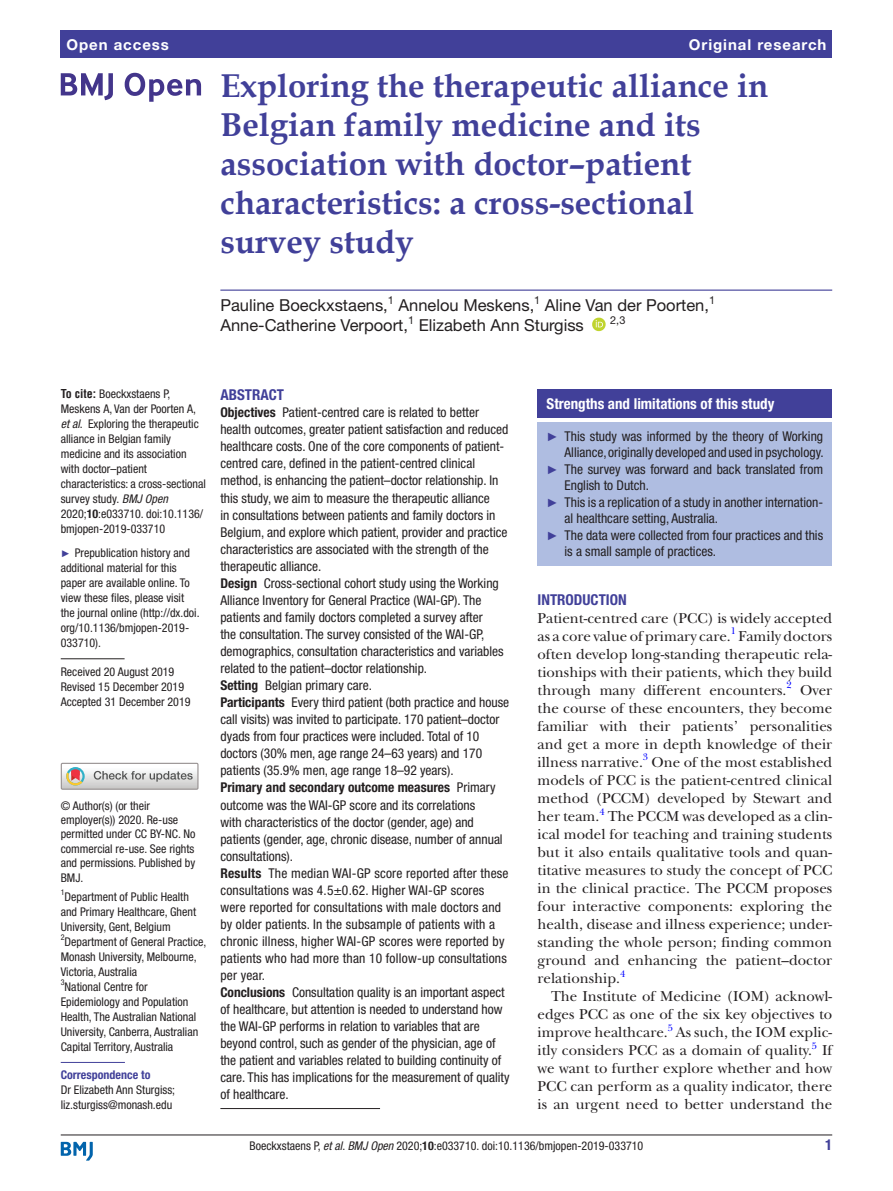
<style>
.page{position:relative;width:893px;height:1191px;background:#fff}
.page>*{position:absolute;margin:0;border:0;box-sizing:border-box;transform-origin:0 0}
.t1{font:700 33px/39px "Book Antiqua";color:#414099}
.t2{font:16.5px "Helvetica Neue LT Std";color:#231f20}
.t3{font:15px/18px "New Baskerville";color:#231f20;text-align:justify}
.t4{font:700 condensed 15px "Helvetica Neue LT Std";color:#fff}
.t5{font:700 15px "Helvetica Neue LT Std";letter-spacing:.065em;color:#fff}
.t6{font:700 condensed 15px "Helvetica Neue LT Std";color:#414099}
.t7{font:condensed 13.5px/17.1px "Helvetica Neue LT Std";color:#231f20}
.t8{font:condensed 12px/15px "Helvetica Neue LT Std";color:#231f20}
.t9{font:700 condensed 12px "Helvetica Neue LT Std";color:#414099}
.t10{font:10.95px "Helvetica Neue LT Std";color:#231f20}
.t11{font:9.9px "New Baskerville";color:#00f}
.t12{font:condensed 7.95px "Helvetica Neue LT Std";color:#231f20}
.s1{font-family:"Helvetica LT Std";font-weight:700}
.s2{font-style:italic}
.s3{font-weight:700}
.s4{font-family:"Arial";font-stretch:normal;font-size:9.75px;color:#414099}
.s5{font-family:"Arial";font-stretch:normal;font-size:12px;color:#414099}
</style>
<div class="page">
<hr style="left:61px;top:1134px;width:771px;height:1px;background:#231f20">
<svg style="left:61px;top:1141px;width:32px;height:19px"></svg>
<div style="left:61px;top:31px;width:771px;height:27px;background:#414099"></div>
<hr style="left:220px;top:289px;width:612px;height:2px;background:#414099">
<svg style="left:592px;top:318px;width:14px;height:13px"></svg>
<hr style="left:61px;top:658px;width:64px;height:1px;background:#231f20">
<hr style="left:61px;top:1062px;width:64px;height:1px;background:#414099">
<svg style="left:61px;top:73px;width:52px;height:27px"></svg>
<svg style="left:125px;top:73px;width:76px;height:29px"></svg>
<div style="left:61px;top:762px;width:138px;height:27px;border:1px solid #969090"></div>
<svg style="left:61px;top:763px;width:137px;height:26px"></svg>
<div style="left:538px;top:389px;width:294px;height:29px;background:#414099"></div>
<div style="left:538px;top:422px;width:294px;height:143px;background:#afbde1"></div>
<hr style="left:220px;top:1108px;width:160px;height:1px;background:#231f20">
<p class="t5" style="left:66px;top:35px;width:104px">Open access</p>
<p class="t5" style="left:689px;top:35px;width:139px">Original research</p>
<h1 class="t1" style="left:220px;top:66px;width:550px">Exploring the therapeutic alliance in<br>Belgian family medicine and its association with doctor–patient characteristics: a cross-sectional survey study</h1>
<p class="t2" style="left:220px;top:296px;width:169px">Pauline Boeckxstaens,</p>
<p class="t10" style="left:388px;top:293px;width:8px">1</p>
<p class="t2" style="left:399px;top:296px;width:137px">Annelou Meskens,</p>
<p class="t10" style="left:534px;top:293px;width:8px">1</p>
<p class="t2" style="left:545px;top:296px;width:166px">Aline Van der Poorten,</p>
<p class="t10" style="left:709px;top:293px;width:8px">1</p>
<p class="t2" style="left:220px;top:315px;width:189px">Anne-Catherine Verpoort,</p>
<p class="t10" style="left:408px;top:313px;width:8px">1</p>
<p class="t2" style="left:419px;top:315px;width:167px">Elizabeth Ann Sturgiss</p>
<p class="t10" style="left:610px;top:313px;width:17px">2,3</p>
<p class="t8" style="left:61px;top:386px;width:147px"><span class="s1">To cite:</span> Boeckxstaens P,<br>Meskens A, Van der Poorten A, <span class="s2">et al</span>. Exploring the therapeutic alliance in Belgian family medicine and its association with doctor–patient characteristics: a cross-sectional survey study. <span class="s2">BMJ Open<br></span>2020;<span class="s3">10</span>:e033710. doi:10.1136/ bmjopen-2019-033710</p>
<p class="t8" style="left:61px;top:545px;width:140px"><span class="s4">►</span> Prepublication history and additional material for this paper are available online. To view these files, please visit the journal online (http://dx.doi. org/10.1136/bmjopen-2019-<br>033710).</p>
<p class="t8" style="left:61px;top:664px;width:131px">Received 20 August 2019<br>Revised 15 December 2019<br>Accepted 31 December 2019</p>
<p class="t8" style="left:61px;top:798px;width:136px;line-height:14.4px">© Author(s) (or their employer(s)) 2020. Re-use permitted under CC BY-NC. No commercial re-use. See rights and permissions. Published by<br>BMJ.</p>
<p class="t12" style="left:61px;top:888px;width:5px">1</p>
<p class="t8" style="left:61px;top:889px;width:137px;text-indent:4px">Department of Public Health and Primary Healthcare, Ghent<br>University, Gent, Belgium</p>
<p class="t12" style="left:61px;top:933px;width:5px">2</p>
<p class="t8" style="left:61px;top:934px;width:147px;text-indent:4px">Department of General Practice,<br>Monash University, Melbourne,<br>Victoria, Australia</p>
<p class="t12" style="left:61px;top:978px;width:5px">3</p>
<p class="t8" style="left:61px;top:979px;width:139px;text-indent:4px">National Centre for<br>Epidemiology and Population<br>Health, The Australian National<br>University, Canberra, Australian<br>Capital Territory, Australia</p>
<p class="t9" style="left:61px;top:1067px;width:91px">Correspondence to</p>
<p class="t8" style="left:61px;top:1082px;width:116px">Dr Elizabeth Ann Sturgiss; liz.sturgiss@monash.edu</p>
<p class="t6" style="left:220px;top:386px;width:65px">Abstract</p>
<p class="t7" style="left:220px;top:404px;width:291px"><span class="s3">Objectives</span> Patient-centred care is related to better health outcomes, greater patient satisfaction and reduced healthcare costs. One of the core components of patient&shy;centred care, defined in the patient-centred clinical method, is enhancing the patient–doctor relationship. In this study, we aim to measure the therapeutic alliance<br>in consultations between patients and family doctors in Belgium, and explore which patient, provider and practice characteristics are associated with the strength of the therapeutic alliance.<br><span class="s3">Design</span> Cross-sectional cohort study using the Working Alliance Inventory for General Practice (WAI-GP). The patients and family doctors completed a survey after<br>the consultation. The survey consisted of the WAI-GP, demographics, consultation characteristics and variables related to the patient–doctor relationship.<br><span class="s3">Setting</span> Belgian primary care.<br><span class="s3">Participants</span> Every third patient (both practice and house call visits) was invited to participate. 170 patient–doctor dyads from four practices were included. Total of 10 doctors (30% men, age range 24–63 years) and 170 patients (35.9% men, age range 18–92 years).<br><span class="s3">Primary and secondary outcome measures</span> Primary outcome was the WAI-GP score and its correlations<br>with characteristics of the doctor (gender, age) and patients (gender, age, chronic disease, number of annual consultations).<br><span class="s3">Results</span> The median WAI-GP score reported after these consultations was 4.5±0.62. Higher WAI-GP scores were reported for consultations with male doctors and by older patients. In the subsample of patients with a chronic illness, higher WAI-GP scores were reported by patients who had more than 10 follow-up consultations per year.<br><span class="s3">Conclusions</span> Consultation quality is an important aspect of healthcare, but attention is needed to understand how the WAI-GP performs in relation to variables that are beyond control, such as gender of the physician, age of the patient and variables related to building continuity of care. This has implications for the measurement of quality of healthcare.</p>
<p class="t4" style="left:547px;top:395px;width:229px">Strengths and limitations of this study</p>
<p class="t7" style="left:547px;top:427px;width:278px"><span class="s5">►</span> This study was informed by the theory of Working</p>
<p class="t7" style="left:565px;top:444px;width:261px">Alliance, originally developed and used in psychology.</p>
<p class="t7" style="left:547px;top:460px;width:278px"><span class="s5">►</span> The survey was forward and back translated from</p>
<p class="t7" style="left:565px;top:477px;width:86px">English to Dutch.</p>
<p class="t7" style="left:547px;top:493px;width:278px"><span class="s5">►</span> This is a replication of a study in another internation-</p>
<p class="t7" style="left:565px;top:510px;width:155px">al healthcare setting, Australia.</p>
<p class="t7" style="left:547px;top:526px;width:278px"><span class="s5">►</span> The data were collected from four practices and this</p>
<p class="t7" style="left:565px;top:543px;width:153px">is a small sample of practices.</p>
<p class="t6" style="left:538px;top:591px;width:91px">Introduction</p>
<p class="t3" style="left:538px;top:609px;width:296px">Patient-centred care (PCC) is widely accepted as a core value of primary care.</p>
<p class="t11" style="left:731px;top:625px;width:7px">1</p>
<p class="t3" style="left:538px;top:627px;width:296px;text-indent:201px">Family doctors often develop long-standing therapeutic rela&shy;tionships with their patients, which they build through many different encounters.</p>
<p class="t11" style="left:786px;top:679px;width:7px">2</p>
<p class="t3" style="left:538px;top:681px;width:296px;text-indent:263px">Over the course of these encounters, they become familiar with their patients’ personalities and get a more in depth knowledge of their illness narrative.</p>
<p class="t11" style="left:643px;top:751px;width:7px">3</p>
<p class="t3" style="left:538px;top:753px;width:296px;text-indent:114px">One of the most established models of PCC is the patient-centred clinical method (PCCM) developed by Stewart and her team.</p>
<p class="t11" style="left:599px;top:805px;width:7px">4</p>
<p class="t3" style="left:538px;top:807px;width:296px;text-indent:70px">The PCCM was developed as a clin&shy;ical model for teaching and training students but it also entails qualitative tools and quan&shy;titative measures to study the concept of PCC in the clinical practice. The PCCM proposes four interactive components: exploring the health, disease and illness experience; under&shy;standing the whole person; finding common ground and enhancing the patient–doctor relationship.</p>
<p class="t11" style="left:620px;top:967px;width:7px">4</p>
<p class="t3" style="left:538px;top:987px;width:296px;text-indent:14px">The Institute of Medicine (IOM) acknowl&shy;edges PCC as one of the six key objectives to improve healthcare.</p>
<p class="t11" style="left:668px;top:1021px;width:7px">5</p>
<p class="t3" style="left:538px;top:1023px;width:296px;text-indent:138px">As such, the IOM explic&shy;itly considers PCC as a domain of quality.</p>
<p class="t11" style="left:812px;top:1039px;width:7px">5</p>
<p class="t3" style="left:538px;top:1041px;width:296px;text-indent:284px">If we want to further explore whether and how PCC can perform as a quality indicator, there is an urgent need to better understand the</p>
<p class="t8" style="left:250px;top:1137px;width:395px">Boeckxstaens P, <span class="s2">et al</span>. <span class="s2">BMJ Open</span> 2020;<span class="s3">10</span>:e033710. doi:10.1136/bmjopen-2019-033710</p>
<p class="t6" style="left:825px;top:1135px;width:9px">1</p>
</div>
